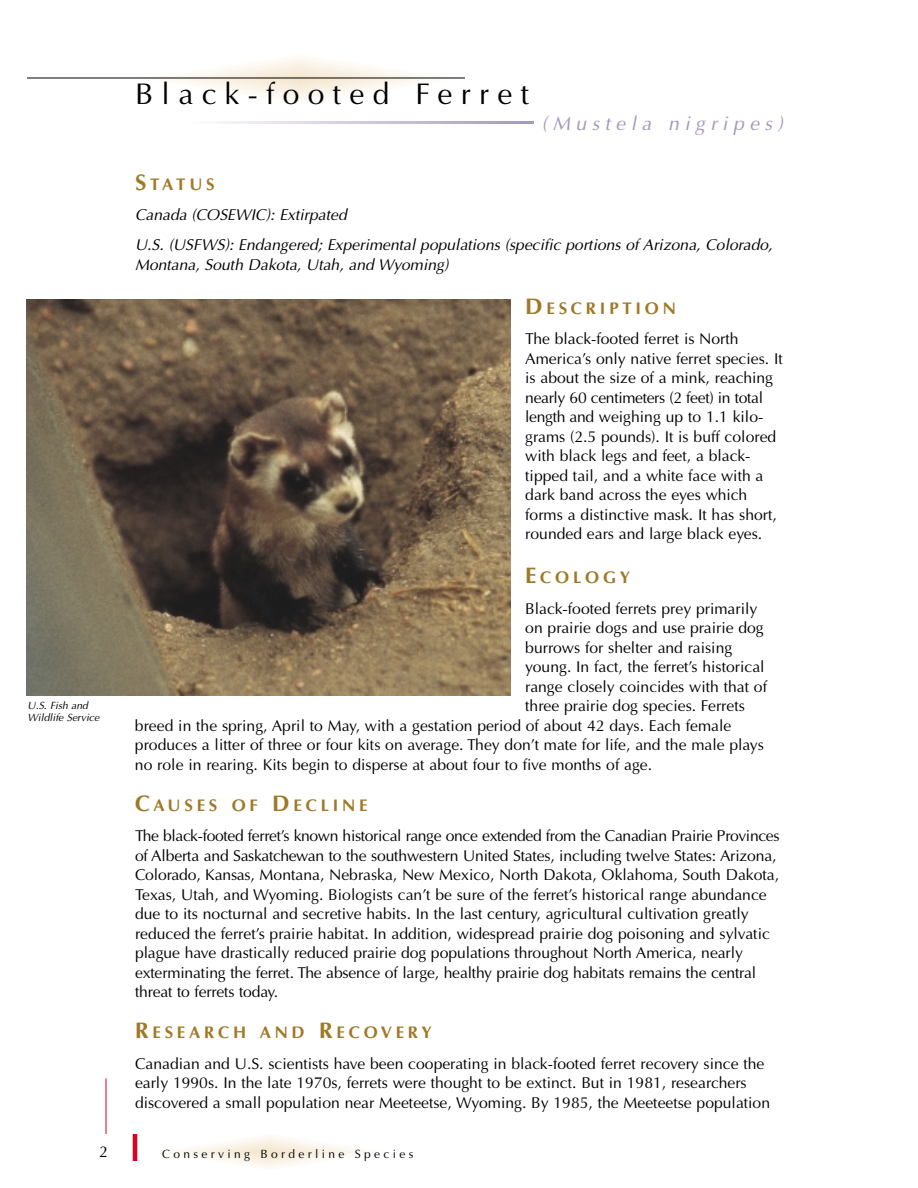
<style>
.page{position:relative;width:918px;height:1188px;background:#fff}
.page>*{position:absolute;margin:0;border:0;box-sizing:border-box;transform-origin:0 0}
.t1{font:30px "Optima";letter-spacing:.28em;color:#000}
.t2{font:italic 19.5px "Optima";letter-spacing:.28em;color:#a498ba}
.t3{font:700 16.8px "Optima";letter-spacing:.22em;color:#9f7927}
.t4{font:15.75px/19.5px "Optima";color:#000}
.t5{font:italic 15.75px/30.3px "Optima";color:#000}
.t6{font:12px "Optima";letter-spacing:.28em;color:#000}
.t7{font:italic 10.5px/12px "Optima";color:#000}
.s1{font-size:22.5px}
</style>
<div class="page">
<svg style="left:135px;top:58px;width:330px;height:42px"></svg>
<hr style="left:27px;top:78px;width:438px;height:1px;background:#000">
<hr style="left:106px;top:1079px;width:1px;height:55px;background:#df0023">
<svg style="left:105px;top:1132px;width:260px;height:36px"></svg>
<svg style="left:222px;top:122px;width:312px;height:1px"></svg>
<img style="left:27px;top:299px;width:483px;height:396px">
<p class="t7" style="left:28px;top:700px;width:73px">U.S. Fish and<br>Wildlife Service</p>
<h1 class="t1" style="left:135px;top:81px;width:396px">Black-footed Ferret</h1>
<p class="t2" style="left:542px;top:115px;width:243px">(Mustela nigripes)</p>
<p class="t3" style="left:135px;top:177px;width:81px"><span class="s1">S</span>TATUS</p>
<p class="t5" style="left:135px;top:201px;width:639px">Canada (COSEWIC): Extirpated<br>U.S. (USFWS): Endangered; Experimental populations (specific portions of Arizona, Colorado,</p>
<p class="t5" style="left:135px;top:251px;width:315px">Montana, South Dakota, Utah, and Wyoming)</p>
<p class="t3" style="left:525px;top:301px;width:152px"><span class="s1">D</span>ESCRIPTION</p>
<p class="t4" style="left:525px;top:331px;width:259px">The black-footed ferret is North America’s only native ferret species. It is about the size of a mink, reaching nearly 60 centimeters (2 feet) in total length and weighing up to 1.1 kilo&shy;grams (2.5 pounds). It is buff colored with black legs and feet, a black&shy;tipped tail, and a white face with a dark band across the eyes which forms a distinctive mask. It has short, rounded ears and large black eyes.</p>
<p class="t3" style="left:525px;top:571px;width:106px"><span class="s1">E</span>COLOGY</p>
<p class="t4" style="left:525px;top:600px;width:234px">Black-footed ferrets prey primarily</p>
<p class="t4" style="left:525px;top:620px;width:240px">on prairie dogs and use prairie dog</p>
<p class="t4" style="left:525px;top:639px;width:209px">burrows for shelter and raising</p>
<p class="t4" style="left:525px;top:659px;width:241px">young. In fact, the ferret’s historical</p>
<p class="t4" style="left:525px;top:678px;width:243px">range closely coincides with that of</p>
<p class="t4" style="left:525px;top:698px;width:221px">three prairie dog species. Ferrets</p>
<p class="t4" style="left:135px;top:717px;width:598px">breed in the spring, April to May, with a gestation period of about 42 days. Each female</p>
<p class="t4" style="left:135px;top:737px;width:630px">produces a litter of three or four kits on average. They don’t mate for life, and the male plays</p>
<p class="t4" style="left:135px;top:756px;width:519px">no role in rearing. Kits begin to disperse at about four to five months of age.</p>
<p class="t3" style="left:135px;top:798px;width:234px"><span class="s1">C</span>AUSES OF <span class="s1">D</span>ECLINE</p>
<p class="t4" style="left:135px;top:828px;width:646px">The black-footed ferret’s known historical range once extended from the Canadian Prairie Provinces of Alberta and Saskatchewan to the southwestern United States, including twelve States: Arizona, Colorado, Kansas, Montana, Nebraska, New Mexico, North Dakota, Oklahoma, South Dakota, Texas, Utah, and Wyoming. Biologists can’t be sure of the ferret’s historical range abundance due to its nocturnal and secretive habits. In the last century, agricultural cultivation greatly reduced the ferret’s prairie habitat. In addition, widespread prairie dog poisoning and sylvatic plague have drastically reduced prairie dog populations throughout North America, nearly exterminating the ferret. The absence of large, healthy prairie dog habitats remains the central threat to ferrets today.</p>
<p class="t3" style="left:135px;top:1026px;width:298px"><span class="s1">R</span>ESEARCH AND <span class="s1">R</span>ECOVERY</p>
<p class="t4" style="left:135px;top:1055px;width:637px">Canadian and U.S. scientists have been cooperating in black-footed ferret recovery since the early 1990s. In the late 1970s, ferrets were thought to be extinct. But in 1981, researchers discovered a small population near Meeteetse, Wyoming. By 1985, the Meeteetse population</p>
<p class="t4" style="left:99px;top:1143px;width:10px">2</p>
<p class="t6" style="left:162px;top:1149px;width:253px">Conserving Borderline Species</p>
</div>
